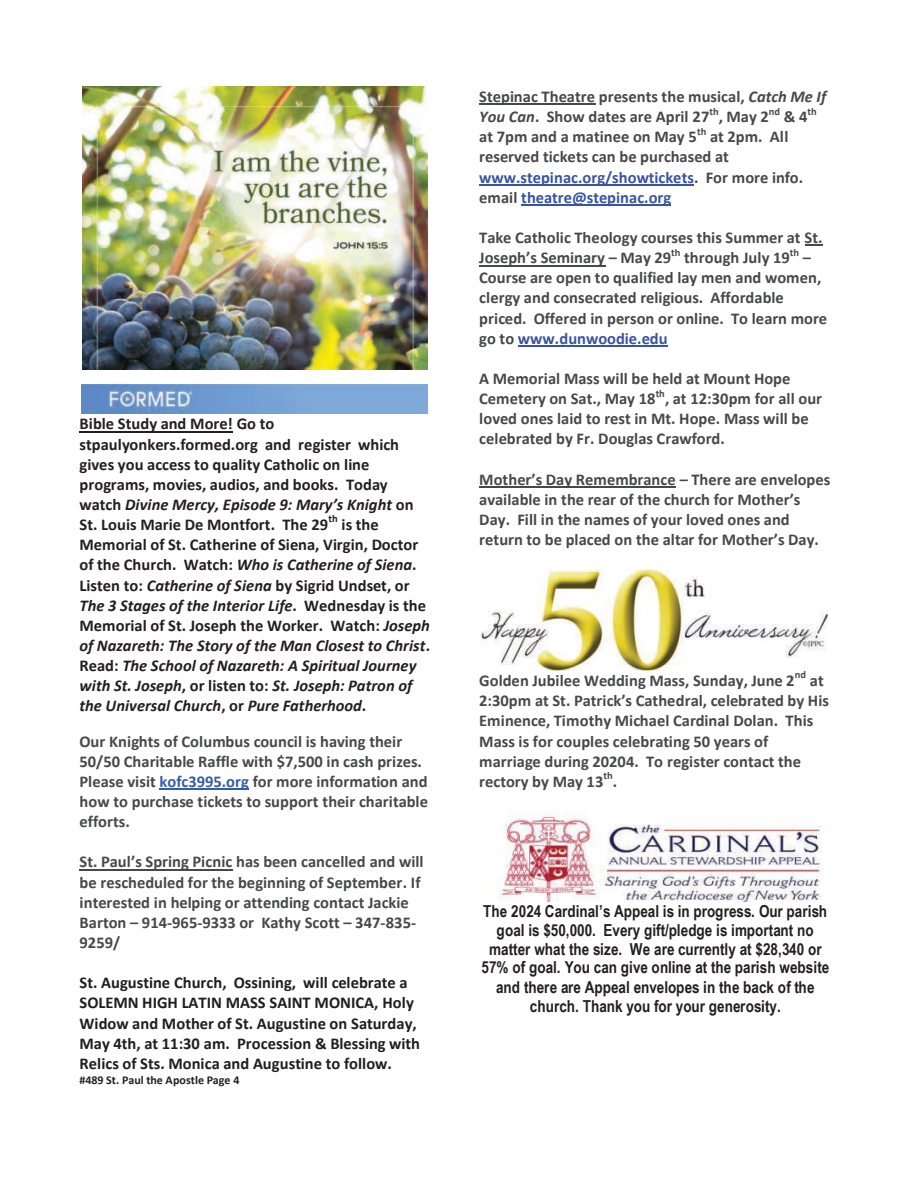
<style>
.page{position:relative;width:918px;height:1188px;background:#fff}
.page>*{position:absolute;margin:0;border:0;box-sizing:border-box;transform-origin:0 0}
.t1{font:700 16.5px/20.1px "Calibri";color:#474849}
.t2{font:italic 700 16.5px/20.1px "Calibri";color:#231f20}
.t3{font:700 16.5px/18.9px "Arial Narrow";color:#231f20;text-align:center}
.t4{font:700 16.5px/20.1px "Calibri";letter-spacing:.005em;color:#231f20}
.t5{font:700 16.5px/20.2px "Calibri";color:#1e1f1e}
.t6{font:700 12px "Calibri";color:#231f20}
.t7{font:700 10.5px "Calibri";letter-spacing:-.005em;color:#474849}
.t8{font:700 10.5px "Calibri";color:#231f20}
.s1{font-style:italic}
.s2{font-style:normal}
.s3{color:#325caa}
.s4{color:#3853a3}
</style>
<div class="page">
<hr style="left:80px;top:431px;width:153px;height:1px;background:#231f20">
<hr style="left:160px;top:789px;width:89px;height:1px;background:#325caa">
<hr style="left:80px;top:869px;width:153px;height:1px;background:#474849">
<hr style="left:479px;top:104px;width:116px;height:1px;background:#474849">
<hr style="left:479px;top:185px;width:215px;height:1px;background:#3853a3">
<hr style="left:521px;top:205px;width:150px;height:1px;background:#3853a3">
<svg style="left:805px;top:245px;width:18px;height:1px"></svg>
<hr style="left:479px;top:265px;width:126px;height:1px;background:#474849">
<hr style="left:518px;top:346px;width:150px;height:1px;background:#3853a3">
<hr style="left:479px;top:487px;width:197px;height:1px;background:#474849">
<img style="left:82px;top:87px;width:345px;height:283px">
<img style="left:82px;top:385px;width:346px;height:29px">
<img style="left:482px;top:570px;width:345px;height:100px">
<img style="left:499px;top:811px;width:322px;height:91px">
<p class="t4" style="left:80px;top:415px;width:336px">Bible Study and More! Go to stpaulyonkers.formed.org and register which gives you access to quality Catholic on line programs, movies, audios, and books. Today watch <span class="s1">Divine Mercy, Episode 9: Mary’s Knight</span> on St. Louis Marie De Montfort. The 29</p>
<p class="t8" style="left:329px;top:515px;width:11px">th</p>
<p class="t2" style="left:80px;top:516px;width:352px;text-indent:262px"><span class="s2">is the Memorial of St. Catherine of Siena, Virgin, Doctor of the Church. Watch:</span> Who is Catherine of Siena<span class="s2">.<br>Listen to:</span> Catherine of Siena <span class="s2">by Sigrid Undset, or </span>The 3 Stages of the Interior Life<span class="s2">. Wednesday is the Memorial of St. Joseph the Worker. Watch:</span> Joseph of Nazareth: The Story of the Man Closest to Christ<span class="s2">.<br>Read:</span> The School of Nazareth: A Spiritual Journey with St. Joseph<span class="s2">, or listen to:</span> St. Joseph: Patron of the Universal Church<span class="s2">, or</span> Pure Fatherhood<span class="s2">.</span></p>
<p class="t1" style="left:80px;top:732px;width:350px">Our Knights of Columbus council is having their 50/50 Charitable Raffle with $7,500 in cash prizes.<br>Please visit <span class="s3">kofc3995.org</span> for more information and how to purchase tickets to support their charitable efforts.</p>
<p class="t1" style="left:80px;top:853px;width:346px">St. Paul’s Spring Picnic has been cancelled and will be rescheduled for the beginning of September. If interested in helping or attending contact Jackie Barton – 914-965-9333 or Kathy Scott – 347-835- 9259/</p>
<p class="t5" style="left:80px;top:974px;width:342px">St. Augustine Church, Ossining, will celebrate a SOLEMN HIGH LATIN MASS SAINT MONICA, Holy Widow and Mother of St. Augustine on Saturday, May 4th, at 11:30 am. Procession &amp; Blessing with Relics of Sts. Monica and Augustine to follow.</p>
<p class="t6" style="left:80px;top:1075px;width:162px">#489 St. Paul the Apostle Page 4</p>
<p class="t1" style="left:479px;top:88px;width:348px">Stepinac Theatre presents the musical, <span class="s1">Catch Me If<br>You Can</span>. Show dates are April 27</p>
<p class="t7" style="left:709px;top:107px;width:11px">th</p>
<p class="t7" style="left:808px;top:107px;width:11px">th</p>
<p class="t7" style="left:769px;top:107px;width:13px">nd</p>
<p class="t1" style="left:784px;top:108px;width:25px">&amp; 4</p>
<p class="t1" style="left:719px;top:108px;width:52px">, May 2</p>
<p class="t1" style="left:479px;top:128px;width:219px">at 7pm and a matinee on May 5</p>
<p class="t7" style="left:697px;top:127px;width:11px">th</p>
<p class="t1" style="left:479px;top:128px;width:326px;text-indent:231px">at 2pm. All reserved tickets can be purchased at <span class="s4">www.stepinac.org/showtickets</span>. For more info. email <span class="s4">theatre@stepinac.org</span></p>
<p class="t1" style="left:479px;top:229px;width:345px">Take Catholic Theology courses this Summer at St.<br>Joseph’s Seminary – May 29</p>
<p class="t7" style="left:671px;top:248px;width:11px">th</p>
<p class="t1" style="left:684px;top:249px;width:107px">through July 19</p>
<p class="t7" style="left:790px;top:248px;width:11px">th</p>
<p class="t1" style="left:479px;top:249px;width:349px;text-indent:324px">– Course are open to qualified lay men and women, clergy and consecrated religious. Affordable priced. Offered in person or online. To learn more go to <span class="s4">www.dunwoodie.edu</span></p>
<p class="t1" style="left:479px;top:370px;width:313px">A Memorial Mass will be held at Mount Hope<br>Cemetery on Sat., May 18</p>
<p class="t7" style="left:656px;top:389px;width:11px">th</p>
<p class="t1" style="left:479px;top:390px;width:344px;text-indent:186px">, at 12:30pm for all our loved ones laid to rest in Mt. Hope. Mass will be celebrated by Fr. Douglas Crawford.</p>
<p class="t1" style="left:479px;top:471px;width:353px">Mother’s Day Remembrance – There are envelopes available in the rear of the church for Mother’s Day. Fill in the names of your loved ones and return to be placed on the altar for Mother’s Day.</p>
<p class="t1" style="left:479px;top:672px;width:317px">Golden Jubilee Wedding Mass, Sunday, June 2</p>
<p class="t7" style="left:795px;top:671px;width:13px">nd</p>
<p class="t1" style="left:479px;top:672px;width:351px;text-indent:331px">at 2:30pm at St. Patrick’s Cathedral, celebrated by His Eminence, Timothy Michael Cardinal Dolan. This Mass is for couples celebrating 50 years of marriage during 20204. To register contact the rectory by May 13</p>
<p class="t7" style="left:603px;top:771px;width:11px">th</p>
<p class="t1" style="left:613px;top:773px;width:6px">.</p>
<p class="t3" style="left:482px;top:901px;width:349px">The 2024 Cardinal’s Appeal is in progress. Our parish goal is $50,000. Every gift/pledge is important no matter what the size. We are currently at $28,340 or 57% of goal. You can give online at the parish website and there are Appeal envelopes in the back of the church. Thank you for your generosity.</p>
</div>
